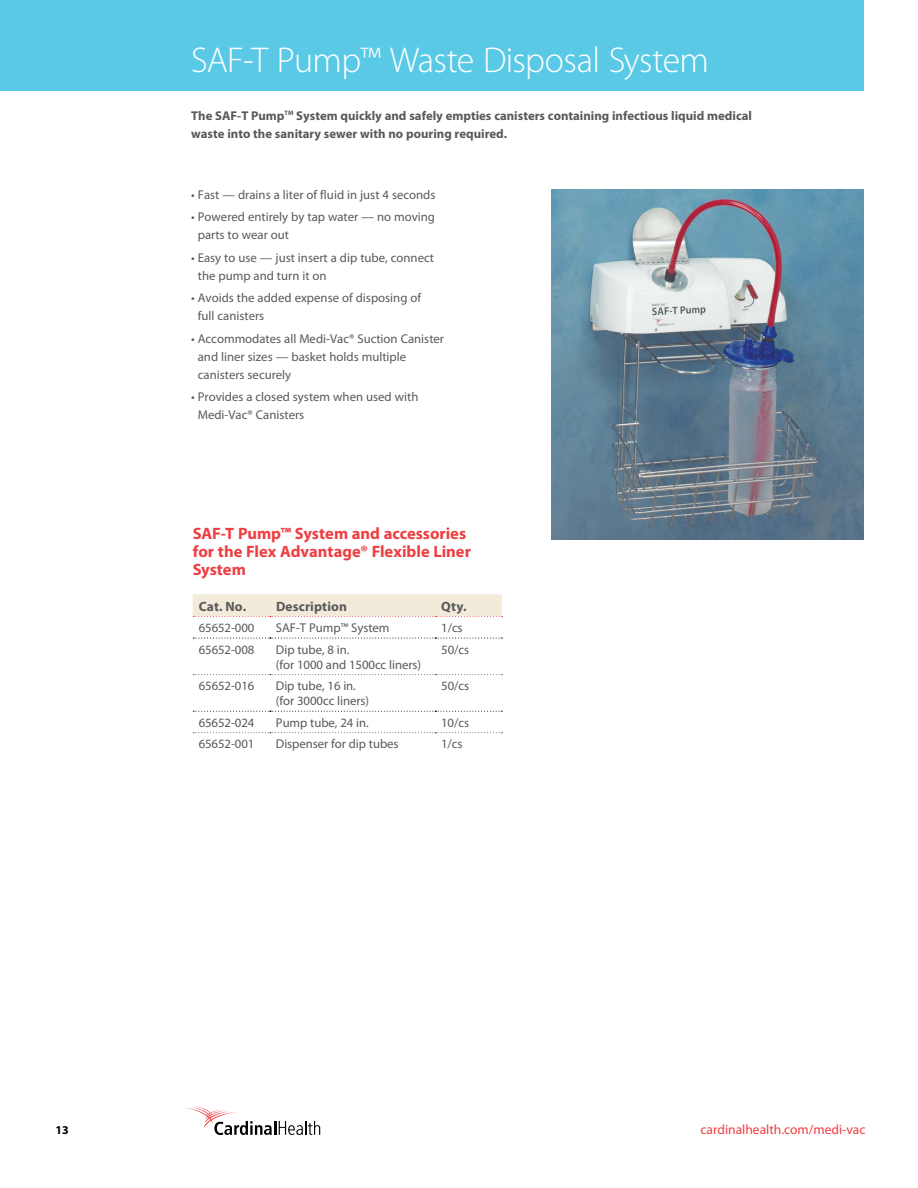
<style>
.page{position:relative;width:918px;height:1188px;background:#fff}
.page>*{position:absolute;margin:0;border:0;box-sizing:border-box;transform-origin:0 0}
.t1{font:300 36px "Myriad Pro";letter-spacing:-.02em;color:#fff}
.t2{font:700 16.5px/18px "Myriad Pro";color:#ef3e42}
.t3{font:13.5px "Myriad Pro";color:#ef3e42}
.t4{font:700 13.5px "Myriad Pro";letter-spacing:.01em;color:#58595b}
.t5{font:12.75px/18px "Myriad Pro";color:#58595b}
.t6{font:700 12.75px/18px "Myriad Pro";color:#58595b}
.t7{font:700 12px "Myriad Pro";color:#000}
</style>
<div class="page">
<div style="left:0;top:0;width:864px;height:91px;background:#59c9e6"></div>
<svg style="left:186px;top:1106px;width:134px;height:29px"></svg>
<svg style="left:193px;top:594px;width:309px;height:23px;background:#f3e9d9"></svg>
<svg style="left:193px;top:638px;width:309px;height:1px"></svg>
<svg style="left:193px;top:711px;width:309px;height:1px"></svg>
<svg style="left:193px;top:674px;width:309px;height:1px"></svg>
<svg style="left:193px;top:732px;width:309px;height:1px"></svg>
<img style="left:552px;top:189px;width:312px;height:351px">
<h1 class="t1" style="left:191px;top:38px;width:519px">SAF-T Pump™ Waste Disposal System</h1>
<p class="t6" style="left:191px;top:106px;width:562px">The SAF-T Pump<sup>TM</sup> System quickly and safely empties canisters containing infectious liquid medical waste into the sanitary sewer with no pouring required.</p>
<p class="t5" style="left:191px;top:185px;width:246px">• Fast — drains a liter of fluid in just 4 seconds</p>
<p class="t5" style="left:198px;top:208px;width:239px;text-indent:-7px">• Powered entirely by tap water — no moving parts to wear out</p>
<p class="t5" style="left:198px;top:248px;width:238px;text-indent:-7px">• Easy to use — just insert a dip tube, connect the pump and turn it on</p>
<p class="t5" style="left:198px;top:289px;width:225px;text-indent:-7px">• Avoids the added expense of disposing of full canisters</p>
<p class="t5" style="left:198px;top:329px;width:248px;text-indent:-7px">• Accommodates all Medi-Vac® Suction Canister and liner sizes — basket holds multiple canisters securely</p>
<p class="t5" style="left:198px;top:388px;width:222px;text-indent:-7px">• Provides a closed system when used with<br>Medi-Vac® Canisters</p>
<p class="t2" style="left:193px;top:524px;width:280px">SAF-T Pump™ System and accessories for the Flex Advantage® Flexible Liner<br>System</p>
<p class="t4" style="left:199px;top:597px;width:49px">Cat. No.</p>
<p class="t4" style="left:276px;top:597px;width:72px">Description</p>
<p class="t4" style="left:441px;top:597px;width:27px">Qty.</p>
<p class="t5" style="left:199px;top:619px;width:57px">65652-000</p>
<p class="t5" style="left:276px;top:619px;width:115px">SAF-T Pump™ System</p>
<p class="t5" style="left:441px;top:619px;width:23px">1/cs</p>
<p class="t5" style="left:199px;top:640px;width:57px">65652-008</p>
<p class="t5" style="left:276px;top:642px;width:147px;line-height:15px">Dip tube, 8 in.<br>(for 1000 and 1500cc liners)</p>
<p class="t5" style="left:441px;top:640px;width:29px">50/cs</p>
<p class="t5" style="left:199px;top:677px;width:57px">65652-016</p>
<p class="t5" style="left:276px;top:678px;width:95px;line-height:15px">Dip tube, 16 in. (for 3000cc liners)</p>
<p class="t5" style="left:441px;top:677px;width:29px">50/cs</p>
<p class="t5" style="left:199px;top:713px;width:57px">65652-024</p>
<p class="t5" style="left:276px;top:713px;width:94px">Pump tube, 24 in.</p>
<p class="t5" style="left:441px;top:713px;width:29px">10/cs</p>
<p class="t5" style="left:199px;top:735px;width:57px">65652-001</p>
<p class="t5" style="left:276px;top:735px;width:124px">Dispenser for dip tubes</p>
<p class="t5" style="left:441px;top:735px;width:23px">1/cs</p>
<p class="t7" style="left:56px;top:1122px;width:15px">13</p>
<p class="t3" style="left:701px;top:1121px;width:166px">cardinalhealth.com/medi-vac</p>
</div>
